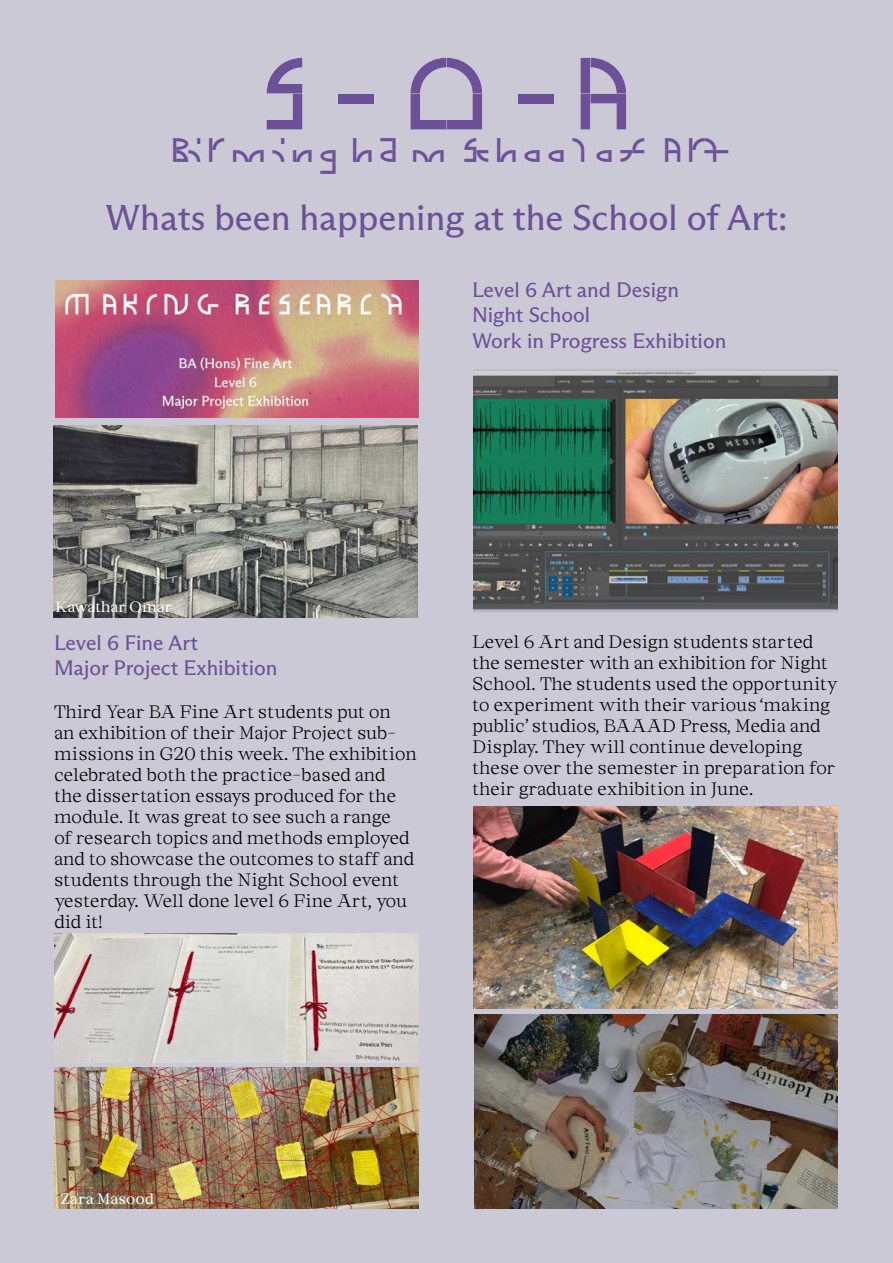
<style>
.page{position:relative;width:893px;height:1263px;background:#cbc9d5}
.page>*{position:absolute;margin:0;border:0;box-sizing:border-box;transform-origin:0 0}
.t1{font:600 108px "ABC Galapagos AB";color:#6c5098}
.t2{font:36px "ABC Arizona Flare";color:#6c5098}
.t3{font:600 36px "ABC Galapagos AB";color:#6c5098}
.t4{font:21px/25.2px "ABC Arizona Flare";color:#6c5098}
.t5{font:300 18px/21px "Chapter";letter-spacing:-.03em;color:#000}
.t6{font:15px "Chapter";letter-spacing:-.005em;color:#fff}
</style>
<div class="page">
<img style="left:54px;top:934px;width:364px;height:128px">
<img style="left:55px;top:281px;width:363px;height:137px">
<img style="left:473px;top:370px;width:365px;height:242px">
<img style="left:473px;top:806px;width:365px;height:203px">
<img style="left:475px;top:1015px;width:363px;height:194px">
<img style="left:54px;top:425px;width:363px;height:193px">
<img style="left:54px;top:1067px;width:364px;height:142px">
<h1 class="t1" style="left:266px;top:22px;width:361px">S - O -A</h1>
<h2 class="t3" style="left:164px;top:126px;width:566px">Birmingham School of Art</h2>
<h2 class="t2" style="left:105px;top:197px;width:684px">Whats been happening at the School of Art:</h2>
<p class="t4" style="left:472px;top:277px;width:256px">Level 6 Art and Design<br>Night School<br>Work in Progress Exhibition</p>
<p class="t6" style="left:55px;top:598px;width:119px">Kawathar Omar</p>
<p class="t4" style="left:54px;top:630px;width:225px">Level 6 Fine Art<br>Major Project Exhibition</p>
<p class="t5" style="left:54px;top:702px;width:365px">Third Year BA Fine Art students put on<br>an exhibition of their Major Project sub&shy;missions in G20 this week. The exhibition celebrated both the practice-based and the dissertation essays produced for the module. It was great to see such a range<br>of research topics and methods employed and to showcase the outcomes to staff and students through the Night School event yesterday. Well done level 6 Fine Art, you did it!</p>
<p class="t5" style="left:472px;top:632px;width:368px">Level 6 Art and Design students started the semester with an exhibition for Night School. The students used the opportunity to experiment with their various ‘making public’ studios, BAAAD Press, Media and Display. They will continue developing these over the semester in preparation for their graduate exhibition in June.</p>
<p class="t6" style="left:60px;top:1189px;width:95px">Zara Masood</p>
</div>
